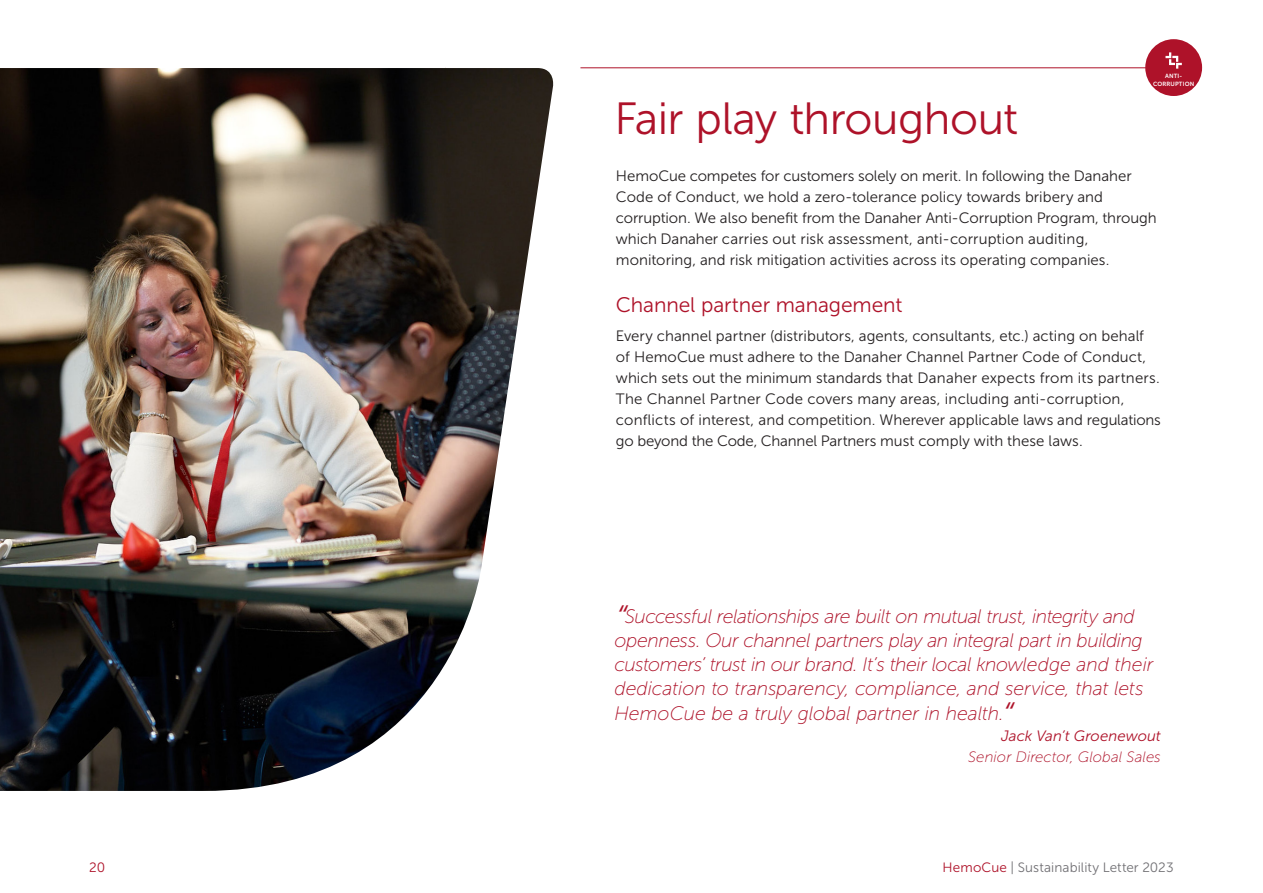
<style>
.page{position:relative;width:1263px;height:893px;background:#fff}
.page>*{position:absolute;margin:0;border:0;box-sizing:border-box;transform-origin:0 0}
.Rubrik{font:45px "Museo Sans 300";letter-spacing:-.015em;color:#ae1229}
.Headline_14_pt{font:21px "Museo Sans 300";letter-spacing:-.005em;color:#ae1229}
.HEM_Quote_white_13_pt{font:italic 19.5px/24.3px "Museo Sans 100";letter-spacing:-.025em;color:#ae1229}
.HEM_bodytext_black_MuseoSans_300_10_14_p{font:15px/21px "Museo Sans 300";letter-spacing:.005em;color:#231f20}
.HEM_Quote_white_13_pt-2{font:italic 15px "Museo Sans 100";letter-spacing:.005em;color:#ae1229}
.HEM_Quote_white_13_pt-3{font:italic 15px "Museo Sans 300";letter-spacing:.005em;color:#ae1229}
.t1{font:13.5px "Museo Sans 300";letter-spacing:.01em;color:#717074}
.t2{font:13.5px "Museo Sans 300";color:#ae1229}
.HEM_bodytext_black_MuseoSans_300_10_14_p-2{font:6px/7.5px "Museo Sans 700";letter-spacing:.02em;color:#fff;text-align:center}
.s1{font-size:42px}
.s2{color:#ae1229}
</style>
<div class="page">
<hr style="left:445px;top:68px;width:729px;height:1px;background:#ae1229">
<div style="left:1145px;top:39px;width:57px;height:57px;background:#ae1229;border-radius:50%"></div>
<svg style="left:1165px;top:52px;width:17px;height:17px"></svg>
<hr style="left:445px;top:66px;width:135px;height:4px;background:#fff">
<img style="left:0;top:68px;width:554px;height:723px">
<p class="HEM_bodytext_black_MuseoSans_300_10_14_p-2" style="left:1153px;top:72px;width:43px">ANTI-<br>CORRUPTION</p>
<p class="Rubrik" style="left:614px;top:94px;width:405px">Fair play throughout</p>
<p class="HEM_bodytext_black_MuseoSans_300_10_14_p" style="left:616px;top:166px;width:542px">HemoCue competes for customers solely on merit. In following the Danaher Code of Conduct, we hold a zero-tolerance policy towards bribery and corruption. We also benefit from the Danaher Anti-Corruption Program, through which Danaher carries out risk assessment, anti-corruption auditing, monitoring, and risk mitigation activities across its operating companies.</p>
<p class="Headline_14_pt" style="left:616px;top:293px;width:288px">Channel partner management</p>
<p class="HEM_bodytext_black_MuseoSans_300_10_14_p" style="left:616px;top:325px;width:546px">Every channel partner (distributors, agents, consultants, etc.) acting on behalf of HemoCue must adhere to the Danaher Channel Partner Code of Conduct, which sets out the minimum standards that Danaher expects from its partners.<br>The Channel Partner Code covers many areas, including anti-corruption, conflicts of interest, and competition. Wherever applicable laws and regulations go beyond the Code, Channel Partners must comply with these laws.</p>
<p class="HEM_Quote_white_13_pt" style="left:614px;top:604px;width:540px"><span class="s1">“</span>Successful relationships are built on mutual trust, integrity and openness. Our channel partners play an integral part in building customers’ trust in our brand. It’s their local knowledge and their dedication to transparency, compliance, and service, that lets HemoCue be a truly global partner in health.<span class="s1">“</span></p>
<p class="HEM_Quote_white_13_pt-3" style="left:1001px;top:728px;width:161px">Jack Van’t Groenewout</p>
<p class="HEM_Quote_white_13_pt-2" style="left:968px;top:749px;width:194px">Senior Director, Global Sales</p>
<p class="t2" style="left:89px;top:860px;width:17px">20</p>
<p class="t1" style="left:942px;top:860px;width:233px"><span class="s2">HemoCue</span> | Sustainability Letter 2023</p>
</div>
